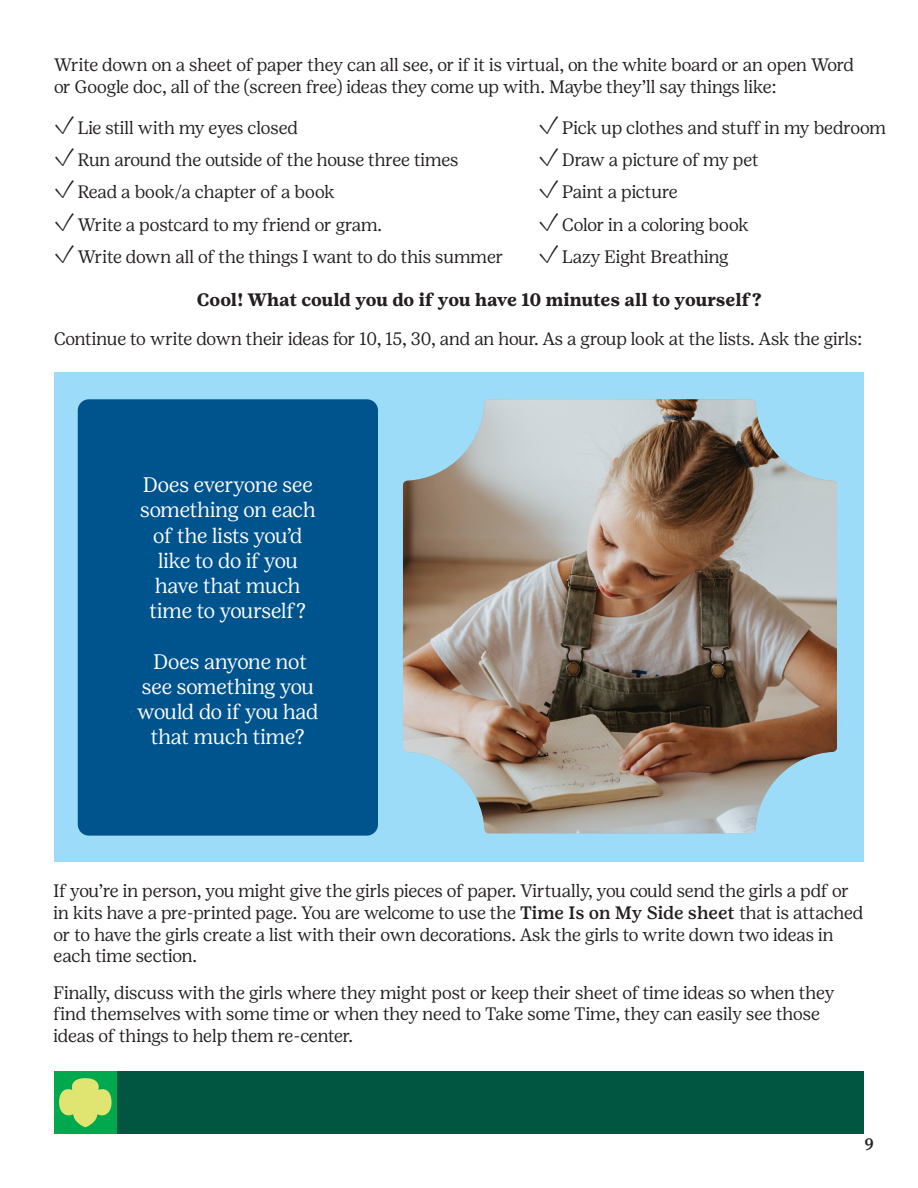
<style>
.page{position:relative;width:918px;height:1188px;background:#fff}
.page>*{position:absolute;margin:0;border:0;box-sizing:border-box;transform-origin:0 0}
.t1{font:300 21px/25.2px "Girl Scout Display";letter-spacing:-.01em;color:#fff;text-align:center}
.t2{font:300 18px/21.6px "Girl Scout Display";color:#231f20}
.t3{font:700 18px "Girl Scout Text";letter-spacing:-.02em;color:#231f20}
.t4{font:300 18px "Girl Scout Display";letter-spacing:-.02em;color:#231f20}
.t5{font:500 16.5px "Girl Scout Text";color:#231f20}
.s1{font-size:27px}
.s2{font-family:"Girl Scout Text";font-weight:500}
</style>
<div class="page">
<div style="left:54px;top:373px;width:810px;height:489px;background:#9cdcf8"></div>
<div style="left:54px;top:1071px;width:810px;height:63px;background:#005640"></div>
<div style="left:54px;top:1071px;width:63px;height:63px;background:#00a84e"></div>
<svg style="left:59px;top:1078px;width:53px;height:49px"></svg>
<div style="left:78px;top:399px;width:300px;height:437px;background:#00548e;border-radius:11px"></div>
<img style="left:403px;top:399px;width:434px;height:434px">
<p class="t2" style="left:54px;top:54px;width:802px">Write down on a sheet of paper they can all see, or if it is virtual, on the white board or an open Word</p>
<p class="t2" style="left:54px;top:76px;width:724px">or Google doc, all of the (screen free) ideas they come up with. Maybe they’ll say things like:</p>
<p class="t2" style="left:54px;top:117px;width:246px"><span class="s1">✓</span> Lie still with my eyes closed</p>
<p class="t2" style="left:538px;top:117px;width:349px"><span class="s1">✓</span> Pick up clothes and stuff in my bedroom</p>
<p class="t2" style="left:54px;top:149px;width:406px"><span class="s1">✓</span> Run around the outside of the house three times</p>
<p class="t2" style="left:538px;top:149px;width:222px"><span class="s1">✓</span> Draw a picture of my pet</p>
<p class="t2" style="left:54px;top:181px;width:282px"><span class="s1">✓</span> Read a book/a chapter of a book</p>
<p class="t2" style="left:538px;top:181px;width:141px"><span class="s1">✓</span> Paint a picture</p>
<p class="t2" style="left:54px;top:214px;width:330px"><span class="s1">✓</span> Write a postcard to my friend or gram.</p>
<p class="t4" style="left:538px;top:214px;width:212px"><span class="s1">✓</span> Color in a coloring book</p>
<p class="t2" style="left:54px;top:246px;width:451px"><span class="s1">✓</span> Write down all of the things I want to do this summer</p>
<p class="t2" style="left:538px;top:246px;width:192px"><span class="s1">✓</span> Lazy Eight Breathing</p>
<p class="t3" style="left:197px;top:290px;width:566px">Cool! What could you do if you have 10 minutes all to yourself?</p>
<p class="t2" style="left:54px;top:328px;width:810px">Continue to write down their ideas for 10, 15, 30, and an hour. As a group look at the lists. Ask the girls:</p>
<p class="t1" style="left:140px;top:472px;width:177px">Does everyone see something on each of the lists you’d like to do if you have that much time to yourself?</p>
<p class="t1" style="left:137px;top:649px;width:183px">Does anyone not see something you would do if you had that much time?</p>
<p class="t2" style="left:54px;top:880px;width:811px">If you’re in person, you might give the girls pieces of paper. Virtually, you could send the girls a pdf or in kits have a pre-printed page. You are welcome to use the <span class="s2">Time Is on My Side sheet</span> that is attached or to have the girls create a list with their own decorations. Ask the girls to write down two ideas in each time section.</p>
<p class="t2" style="left:54px;top:982px;width:782px">Finally, discuss with the girls where they might post or keep their sheet of time ideas so when they find themselves with some time or when they need to Take some Time, they can easily see those ideas of things to help them re-center.</p>
<p class="t5" style="left:864px;top:1134px;width:12px">9</p>
</div>
